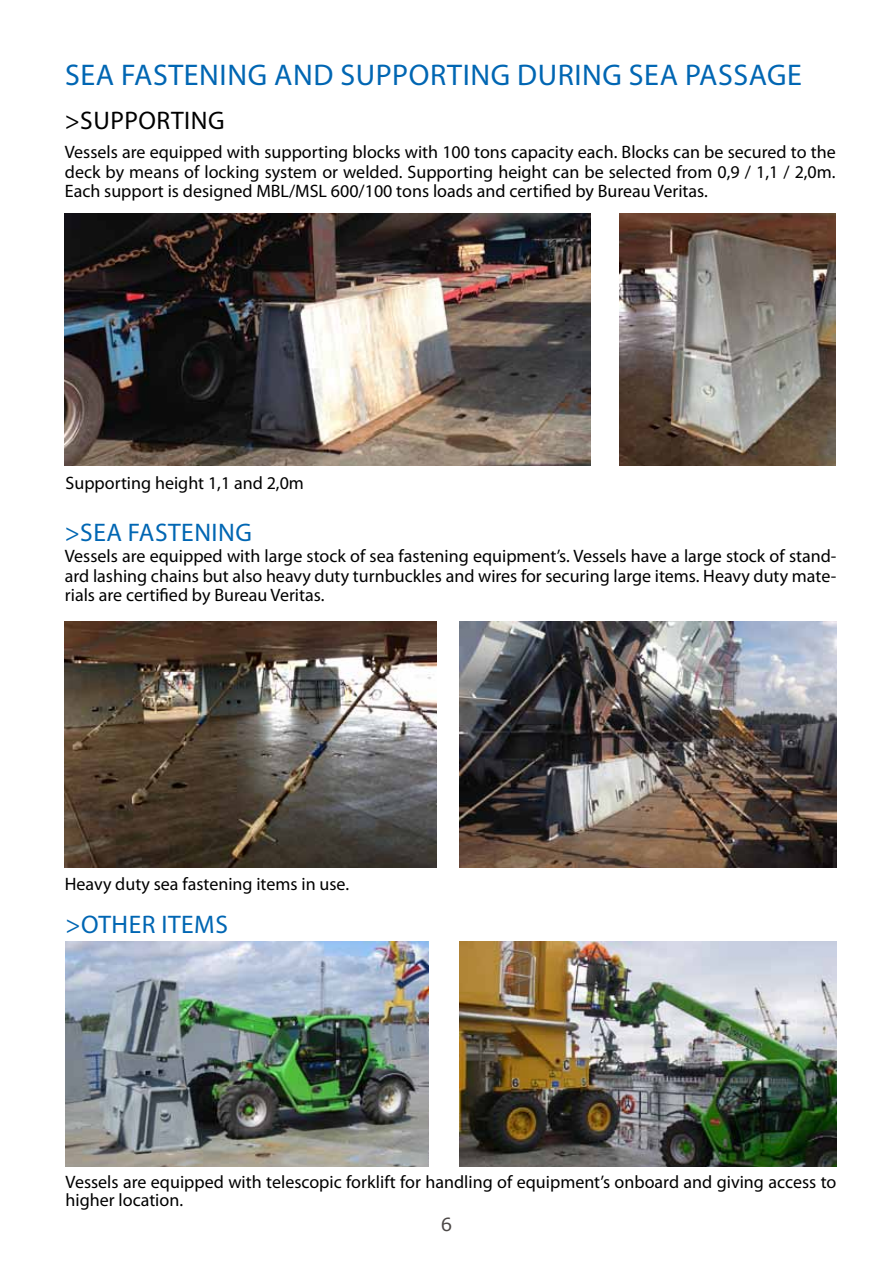
<style>
.page{position:relative;width:893px;height:1263px;background:#fff}
.page>*{position:absolute;margin:0;border:0;box-sizing:border-box;transform-origin:0 0}
.t1{font:30px "Myriad Pro";color:#0066b3}
.t2{font:25.5px "Myriad Pro";letter-spacing:.02em;color:#0066b3}
.t3{font:25.5px "Myriad Pro";color:#000}
.t4{font:18px/19.5px "Myriad Pro";color:#000;text-align:justify}
.t5{font:18px "Verdana";color:#4c4847}
</style>
<div class="page">
<img style="left:65px;top:214px;width:525px;height:252px">
<img style="left:620px;top:214px;width:216px;height:252px">
<img style="left:65px;top:622px;width:371px;height:245px">
<img style="left:460px;top:622px;width:376px;height:245px">
<img style="left:66px;top:941px;width:362px;height:225px">
<img style="left:460px;top:942px;width:376px;height:224px">
<h1 class="t1" style="left:65px;top:57px;width:73px">Sea fastening</h1>
<h1 class="t1" style="left:274px;top:57px;width:21px">and</h1>
<h1 class="t1" style="left:340px;top:57px;width:18px">supporting</h1>
<h1 class="t1" style="left:517px;top:57px;width:18px">during</h1>
<h1 class="t1" style="left:629px;top:57px;width:17px">sea</h1>
<h1 class="t1" style="left:685px;top:57px;width:18px">passage</h1>
<h2 class="t3" style="left:65px;top:104px;width:44px">&gt;Supporting</h2>
<p class="t4" style="left:65px;top:142px;width:772px">Vessels are equipped with supporting blocks with 100 tons capacity each. Blocks can be secured to the deck by means of locking system or welded. Supporting height can be selected from 0,9 / 1,1 / 2,0m.<br>Each support is designed MBL/MSL 600/100 tons loads and certified by Bureau Veritas.</p>
<p class="t4" style="left:66px;top:473px;width:240px">Supporting height 1,1 and 2,0m</p>
<h2 class="t2" style="left:65px;top:516px;width:78px">&gt;Sea fastening</h2>
<p class="t4" style="left:65px;top:546px;width:773px">Vessels are equipped with large stock of sea fastening equipment’s. Vessels have a large stock of stand&shy;ard lashing chains but also heavy duty turnbuckles and wires for securing large items. Heavy duty mate&shy;rials are certified by Bureau Veritas.</p>
<p class="t4" style="left:65px;top:874px;width:286px">Heavy duty sea fastening items in use.</p>
<h2 class="t2" style="left:66px;top:908px;width:110px">&gt;Other items</h2>
<p class="t4" style="left:66px;top:1172px;width:772px;line-height:18px">Vessels are equipped with telescopic forklift for handling of equipment’s onboard and giving access to higher location.</p>
<p class="t5" style="left:441px;top:1211px;width:13px">6</p>
</div>
